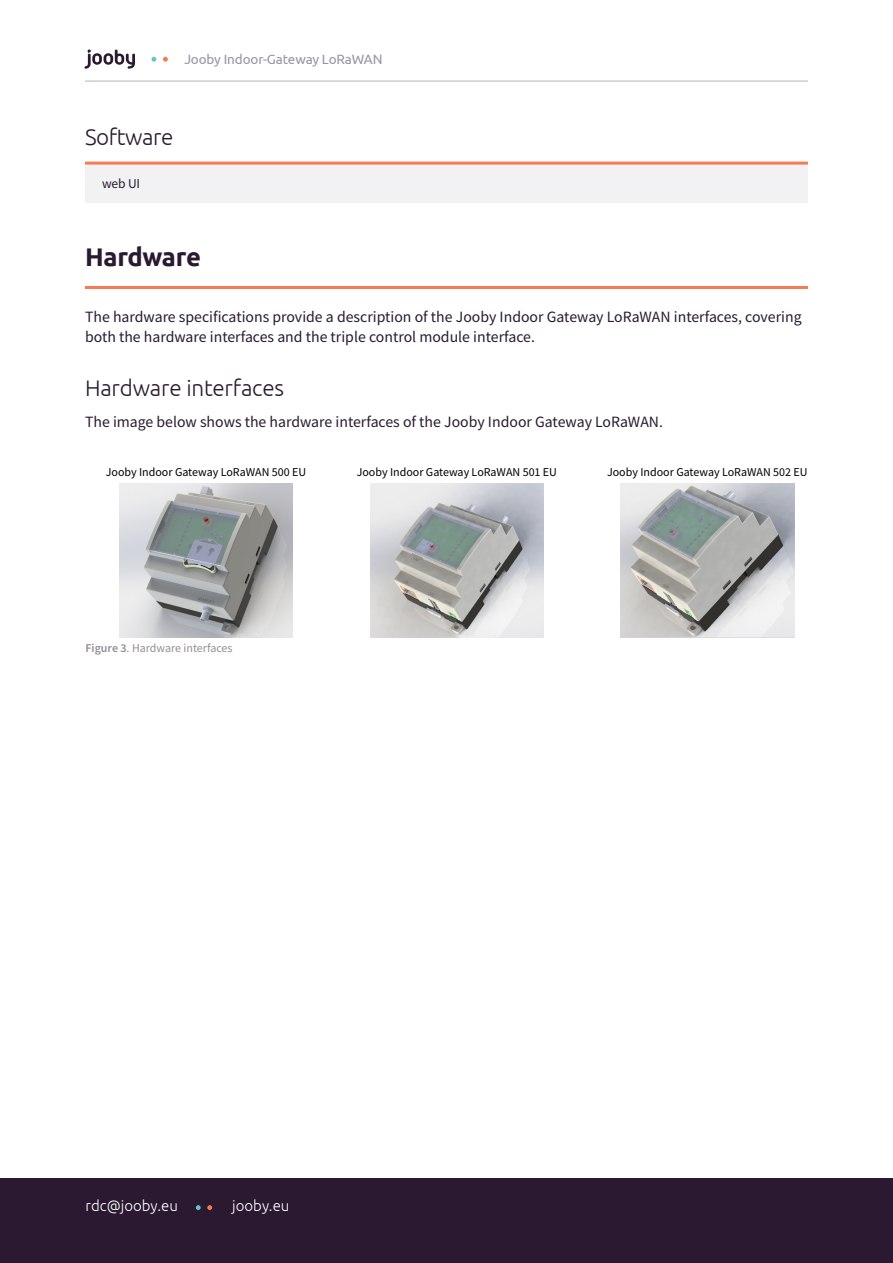
<style>
.page{position:relative;width:893px;height:1263px;background:#fff}
.page>*{position:absolute;margin:0;border:0;box-sizing:border-box;transform-origin:0 0}
.t1{font:700 25.5px "Ubuntu";letter-spacing:-.02em;color:#291a30}
.t2{font:300 22.5px "Ubuntu";letter-spacing:-.01em;color:#291a30}
.t3{font:15.75px/19.5px "Source Sans Pro";color:#291a30}
.t4{font:300 15px "Ubuntu";color:#fff}
.t5{font:13.5px "Ubuntu";letter-spacing:-.01em;color:#9696a5}
.t6{font:13.5px "Source Sans Pro";color:#291a30}
.t7{font:12px "Source Sans Pro";color:#000}
.t8{font:12px "Source Sans Pro";color:#948c98}
.s1{font-weight:600}
</style>
<div class="page">
<div style="left:0;top:1178px;width:893px;height:85px;background:#2a1931"></div>
<svg style="left:207px;top:1205px;width:5px;height:5px"></svg>
<svg style="left:196px;top:1205px;width:5px;height:5px"></svg>
<svg style="left:85px;top:49px;width:50px;height:20px"></svg>
<svg style="left:163px;top:57px;width:5px;height:5px"></svg>
<svg style="left:151px;top:57px;width:5px;height:5px"></svg>
<hr style="left:85px;top:80px;width:723px;height:2px;background:#c8ccd4">
<div style="left:85px;top:163px;width:723px;height:40px;background:#f2f1f3"></div>
<hr style="left:85px;top:162px;width:723px;height:3px;background:#f67a52">
<hr style="left:85px;top:287px;width:723px;height:2px;background:#f67a52">
<img style="left:370px;top:483px;width:173px;height:154px">
<img style="left:621px;top:483px;width:173px;height:154px">
<img style="left:119px;top:483px;width:174px;height:154px">
<p class="t5" style="left:184px;top:51px;width:200px">Jooby Indoor-Gateway LoRaWAN</p>
<h2 class="t2" style="left:85px;top:123px;width:90px">Software</h2>
<p class="t6" style="left:102px;top:175px;width:40px">web UI</p>
<h1 class="t1" style="left:85px;top:242px;width:117px">Hardware</h1>
<p class="t3" style="left:85px;top:307px;width:718px">The hardware specifications provide a description of the Jooby Indoor Gateway LoRaWAN interfaces, covering both the hardware interfaces and the triple control module interface.</p>
<h2 class="t2" style="left:85px;top:374px;width:201px">Hardware interfaces</h2>
<p class="t3" style="left:85px;top:412px;width:579px">The image below shows the hardware interfaces of the Jooby Indoor Gateway LoRaWAN.</p>
<p class="t7" style="left:106px;top:464px;width:202px">Jooby Indoor Gateway LoRaWAN 500 EU</p>
<p class="t7" style="left:357px;top:464px;width:202px">Jooby Indoor Gateway LoRaWAN 501 EU</p>
<p class="t7" style="left:607px;top:464px;width:202px">Jooby Indoor Gateway LoRaWAN 502 EU</p>
<p class="t8" style="left:85px;top:640px;width:149px"><span class="s1">Figure 3</span>. Hardware interfaces</p>
<p class="t4" style="left:85px;top:1197px;width:94px">rdc@jooby.eu</p>
<p class="t4" style="left:232px;top:1197px;width:59px">jooby.eu</p>
</div>
